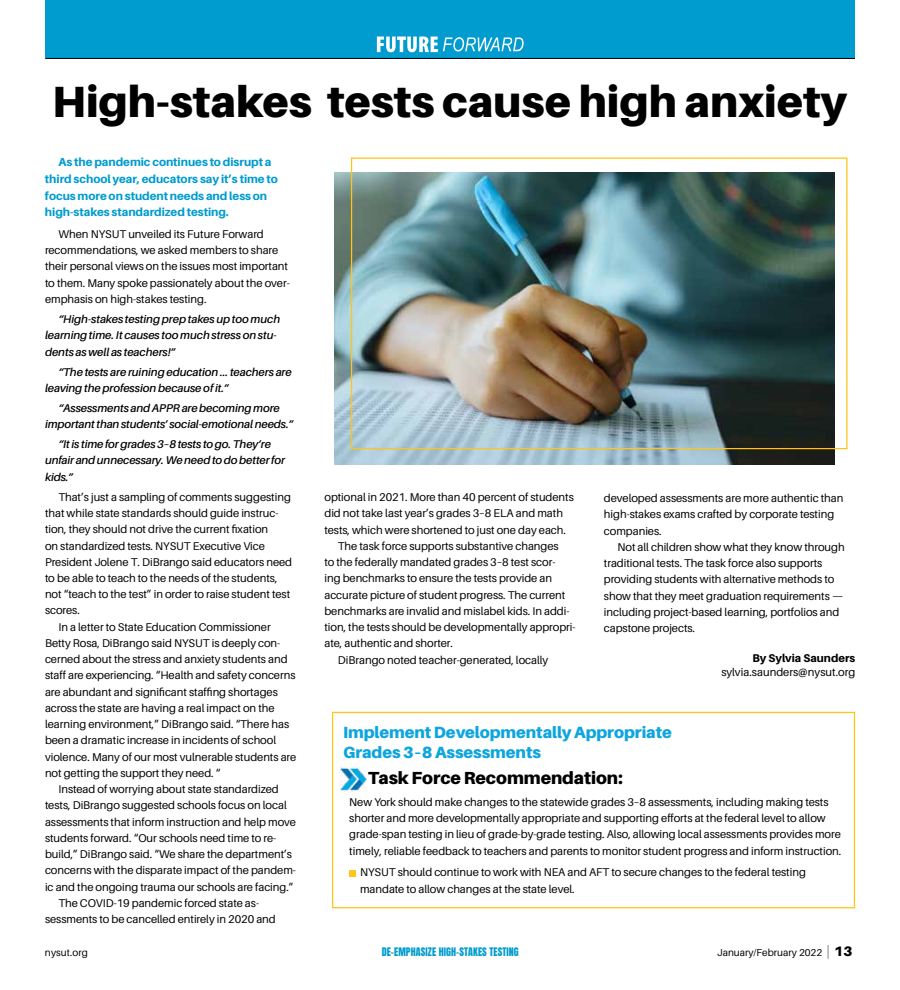
<style>
.page{position:relative;width:900px;height:990px;background:#fff}
.page>*{position:absolute;margin:0;border:0;box-sizing:border-box;transform-origin:0 0}
.t1{font:900 43.75px "Aileron";color:#000}
.t2{font:900 17.5px "Aileron";letter-spacing:-.005em;color:#000}
.t3{font:900 16.25px/20px "Aileron";letter-spacing:-.005em;color:#0ea5df}
.t4{font:800 11.5px/16.5px "Aileron";letter-spacing:-.005em;color:#009ccf}
.t5{font:11.25px/16.2px "Aileron";letter-spacing:-.005em;color:#000}
.t6{font:italic 600 11.25px/16.2px "Aileron";letter-spacing:-.005em;color:#000}
.t7{font:800 11.25px "Aileron";color:#000}
.t8{font:10px "Aileron";color:#000}
.t9{font:10px "Anton";letter-spacing:.01em;color:#009ccf}
.s1{font-weight:100;font-size:13.75px}
.s2{font-weight:900;font-size:13.75px}
</style>
<div class="page">
<div style="left:332px;top:712px;width:523px;height:196px;border:1px solid #ffc415"></div>
<img style="left:341px;top:767px;width:26px;height:25px">
<div style="left:349px;top:870px;width:7px;height:6px;background:#ffc621"></div>
<div style="left:45px;top:0;width:810px;height:58px;background:#009ccf"></div>
<hr style="left:45px;top:58px;width:810px;height:1px;background:#000">
<svg style="left:377px;top:36px;width:147px;height:16px"></svg>
<img style="left:335px;top:173px;width:499px;height:292px">
<div style="left:351px;top:158px;width:497px;height:291px;border:1px solid #ffc415"></div>
<h1 class="t1" style="left:52px;top:76px;width:796px">High-stakes tests cause high anxiety</h1>
<p class="t4" style="left:45px;top:154px;width:234px;text-indent:14px">As the pandemic continues to disrupt a third school year, educators say it’s time to focus more on student needs and less on high-stakes standardized testing.</p>
<p class="t5" style="left:45px;top:226px;width:246px;text-indent:13px">When NYSUT unveiled its Future Forward recommendations, we asked members to share their personal views on the issues most important to them. Many spoke passionately about the over&shy;emphasis on high-stakes testing.</p>
<p class="t6" style="left:45px;top:311px;width:237px;text-indent:13px">“High-stakes testing prep takes up too much learning time. It causes too much stress on stu&shy;dents as well as teachers!”</p>
<p class="t6" style="left:45px;top:364px;width:248px;text-indent:13px">“The tests are ruining education ... teachers are leaving the profession because of it.”</p>
<p class="t6" style="left:45px;top:400px;width:250px;text-align:center">“Assessments and APPR are becoming more important than students’ social-emotional needs.”</p>
<p class="t6" style="left:45px;top:436px;width:241px;text-indent:13px">“It is time for grades 3–8 tests to go. They’re unfair and unnecessary. We need to do better for kids.”</p>
<p class="t5" style="left:58px;top:489px;width:234px">That’s just a sampling of comments suggesting</p>
<p class="t5" style="left:45px;top:505px;width:235px">that while state standards should guide instruc-</p>
<p class="t5" style="left:45px;top:521px;width:225px">tion, they should not drive the current fixation</p>
<p class="t5" style="left:45px;top:538px;width:222px">on standardized tests. NYSUT Executive Vice</p>
<p class="t5" style="left:45px;top:554px;width:249px">President Jolene T. DiBrango said educators need</p>
<p class="t5" style="left:45px;top:570px;width:234px">to be able to teach to the needs of the students,</p>
<p class="t5" style="left:45px;top:586px;width:247px">not “teach to the test” in order to raise student test</p>
<p class="t5" style="left:45px;top:603px;width:36px">scores.</p>
<p class="t5" style="left:58px;top:619px;width:214px">In a letter to State Education Commissioner</p>
<p class="t5" style="left:45px;top:635px;width:237px">Betty Rosa, DiBrango said NYSUT is deeply con-</p>
<p class="t5" style="left:45px;top:651px;width:244px">cerned about the stress and anxiety students and</p>
<p class="t5" style="left:45px;top:668px;width:252px">staff are experiencing. “Health and safety concerns</p>
<p class="t5" style="left:45px;top:684px;width:234px">are abundant and significant staffing shortages</p>
<p class="t5" style="left:45px;top:700px;width:231px">across the state are having a real impact on the</p>
<p class="t5" style="left:45px;top:716px;width:246px">learning environment,” DiBrango said. “There has</p>
<p class="t5" style="left:45px;top:733px;width:233px">been a dramatic increase in incidents of school</p>
<p class="t5" style="left:45px;top:749px;width:253px">violence. Many of our most vulnerable students are</p>
<p class="t5" style="left:45px;top:765px;width:177px">not getting the support they need. “</p>
<p class="t5" style="left:58px;top:781px;width:222px">Instead of worrying about state standardized</p>
<p class="t5" style="left:45px;top:798px;width:243px">tests, DiBrango suggested schools focus on local</p>
<p class="t5" style="left:45px;top:814px;width:253px">assessments that inform instruction and help move</p>
<p class="t5" style="left:45px;top:830px;width:233px">students forward. “Our schools need time to re-</p>
<p class="t5" style="left:45px;top:846px;width:249px">build,” DiBrango said. “We share the department’s</p>
<p class="t5" style="left:45px;top:862px;width:253px">concerns with the disparate impact of the pandem-</p>
<p class="t5" style="left:45px;top:879px;width:250px">ic and the ongoing trauma our schools are facing.”</p>
<p class="t5" style="left:58px;top:895px;width:202px">The COVID-19 pandemic forced state as-</p>
<p class="t5" style="left:45px;top:911px;width:232px">sessments to be cancelled entirely in 2020 and</p>
<p class="t5" style="left:324px;top:489px;width:251px">optional in 2021. More than 40 percent of students</p>
<p class="t5" style="left:324px;top:505px;width:240px">did not take last year’s grades 3–8 ELA and math</p>
<p class="t5" style="left:324px;top:522px;width:243px">tests, which were shortened to just one day each.</p>
<p class="t5" style="left:338px;top:538px;width:222px">The task force supports substantive changes</p>
<p class="t5" style="left:324px;top:554px;width:232px">to the federally mandated grades 3–8 test scor-</p>
<p class="t5" style="left:324px;top:570px;width:229px">ing benchmarks to ensure the tests provide an</p>
<p class="t5" style="left:324px;top:587px;width:242px">accurate picture of student progress. The current</p>
<p class="t5" style="left:324px;top:603px;width:247px">benchmarks are invalid and mislabel kids. In addi-</p>
<p class="t5" style="left:324px;top:619px;width:253px">tion, the tests should be developmentally appropri-</p>
<p class="t5" style="left:324px;top:635px;width:130px">ate, authentic and shorter.</p>
<p class="t5" style="left:338px;top:652px;width:212px">DiBrango noted teacher-generated, locally</p>
<p class="t5" style="left:604px;top:490px;width:241px">developed assessments are more authentic than high-stakes exams crafted by corporate testing companies.</p>
<p class="t5" style="left:604px;top:539px;width:242px;text-indent:14px">Not all children show what they know through traditional tests. The task force also supports providing students with alternative methods to show that they meet graduation requirements — including project-based learning, portfolios and capstone projects.</p>
<p class="t7" style="left:752px;top:652px;width:104px">By Sylvia Saunders</p>
<p class="t5" style="left:721px;top:664px;width:135px">sylvia.saunders@nysut.org</p>
<h3 class="t3" style="left:343px;top:722px;width:330px">Implement Developmentally Appropriate<br>Grades 3–8 Assessments</h3>
<h2 class="t2" style="left:368px;top:768px;width:256px">Task Force Recommendation:</h2>
<p class="t5" style="left:349px;top:794px;width:494px">New York should make changes to the statewide grades 3–8 assessments, including making tests shorter and more developmentally appropriate and supporting efforts at the federal level to allow grade-span testing in lieu of grade-by-grade testing. Also, allowing local assessments provides more timely, reliable feedback to teachers and parents to monitor student progress and inform instruction.</p>
<p class="t5" style="left:360px;top:865px;width:447px">NYSUT should continue to work with NEA and AFT to secure changes to the federal testing mandate to allow changes at the state level.</p>
<p class="t8" style="left:45px;top:947px;width:44px">nysut.org</p>
<p class="t9" style="left:382px;top:947px;width:139px">DE-EMPHASIZE HIGH-STAKES TESTING</p>
<p class="t8" style="left:717px;top:947px;width:137px">January/February 2022 <span class="s1">|</span> <span class="s2">13</span></p>
</div>
